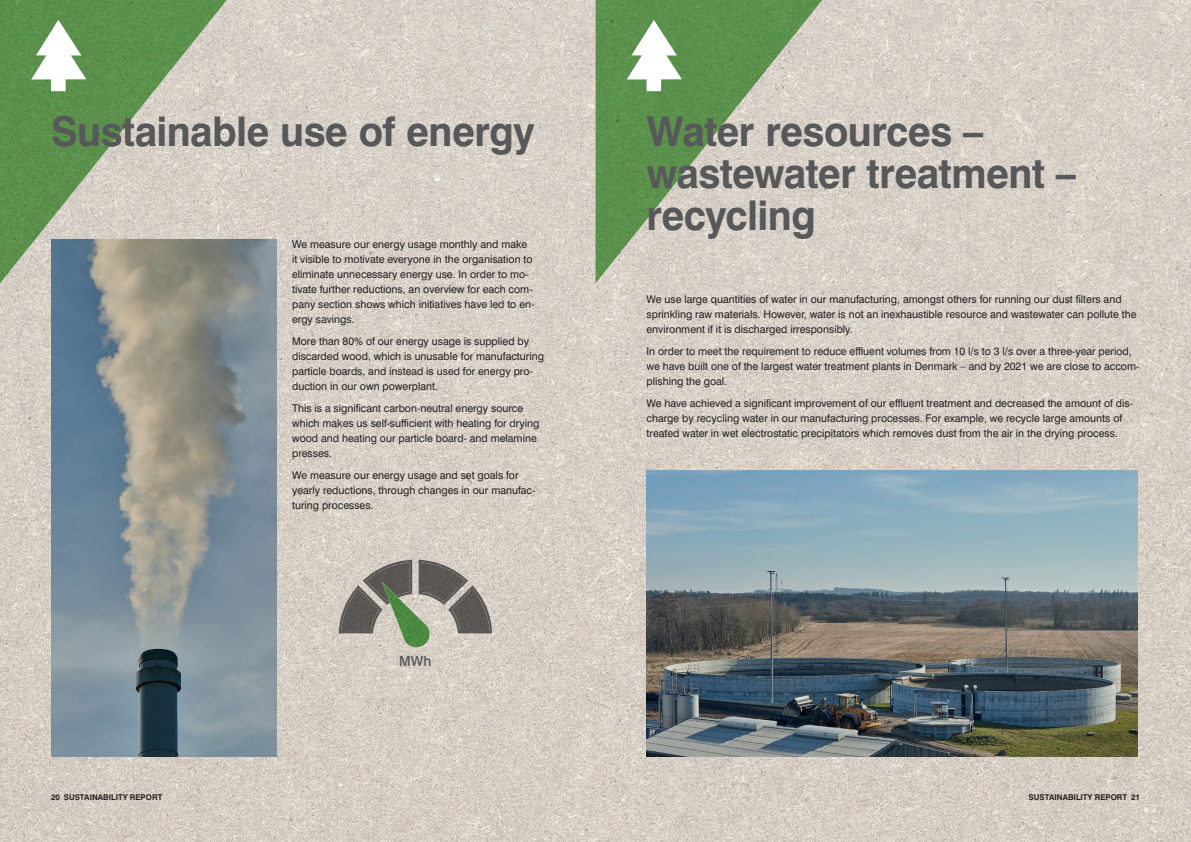
<style>
.page{position:relative;width:1191px;height:842px;background:#fff}
.page>*{position:absolute;margin:0;border:0;box-sizing:border-box;transform-origin:0 0}
.t1{font:700 41px/42px "Swiss 721 BT";letter-spacing:-.015em;color:#57585a}
.t2{font:500 14px "Swiss 721 BT";color:#57585a}
.t3{font:10.8px/15px "Swiss 721 BT";color:#231f20}
.t4{font:700 8px "Swiss 721 BT";color:#231f20}
</style>
<div class="page">
<img style="left:227px;top:0;width:964px;height:34px">
<img style="left:0;top:283px;width:34px;height:559px">
<img style="left:140px;top:34px;width:455px;height:808px">
<img style="left:736px;top:34px;width:455px;height:808px">
<img style="left:105px;top:757px;width:35px;height:85px">
<img style="left:701px;top:283px;width:35px;height:559px">
<img style="left:70px;top:757px;width:35px;height:85px">
<img style="left:666px;top:283px;width:35px;height:559px">
<img style="left:34px;top:283px;width:36px;height:559px">
<img style="left:631px;top:283px;width:35px;height:559px">
<img style="left:595px;top:283px;width:36px;height:559px">
<img style="left:0;top:0;width:227px;height:283px">
<img style="left:595px;top:0;width:227px;height:283px">
<img style="left:363px;top:560px;width:49px;height:25px">
<img style="left:338px;top:585px;width:44px;height:48px">
<img style="left:418px;top:560px;width:50px;height:45px">
<img style="left:448px;top:585px;width:44px;height:48px">
<img style="left:382px;top:582px;width:49px;height:65px">
<svg style="left:626px;top:20px;width:56px;height:71px"></svg>
<svg style="left:31px;top:20px;width:55px;height:71px"></svg>
<img style="left:51px;top:239px;width:225px;height:518px">
<img style="left:646px;top:471px;width:491px;height:286px">
<h1 class="t1" style="left:51px;top:110px;width:485px">Sustainable use of energy</h1>
<p class="t3" style="left:292px;top:236px;width:244px">We measure our energy usage monthly and make it visible to motivate everyone in the organisation to eliminate unnecessary energy use. In order to mo&shy;tivate further reductions, an overview for each com&shy;pany section shows which initiatives have led to en&shy;ergy savings.</p>
<p class="t3" style="left:292px;top:333px;width:253px">More than 80% of our energy usage is supplied by discarded wood, which is unusable for manufacturing particle boards, and instead is used for energy pro&shy;duction in our own powerplant.</p>
<p class="t3" style="left:292px;top:400px;width:249px">This is a significant carbon-neutral energy source which makes us self-sufficient with heating for drying wood and heating our particle board- and melamine presses.</p>
<p class="t3" style="left:292px;top:467px;width:245px">We measure our energy usage and set goals for yearly reductions, through changes in our manufac&shy;turing processes.</p>
<p class="t4" style="left:51px;top:792px;width:113px">20 SUSTAINABILITY REPORT</p>
<p class="t2" style="left:399px;top:652px;width:34px">MWh</p>
<h1 class="t1" style="left:646px;top:110px;width:431px">Water resources – wastewater treatment – recycling</h1>
<p class="t3" style="left:646px;top:292px;width:491px">We use large quantities of water in our manufacturing, amongst others for running our dust filters and sprinkling raw materials. However, water is not an inexhaustible resource and wastewater can pollute the environment if it is discharged irresponsibly.</p>
<p class="t3" style="left:646px;top:344px;width:494px">In order to meet the requirement to reduce effluent volumes from 10 l/s to 3 l/s over a three-year period, we have built one of the largest water treatment plants in Denmark – and by 2021 we are close to accom&shy;plishing the goal.</p>
<p class="t3" style="left:646px;top:396px;width:488px">We have achieved a significant improvement of our effluent treatment and decreased the amount of dis&shy;charge by recycling water in our manufacturing processes. For example, we recycle large amounts of treated water in wet electrostatic precipitators which removes dust from the air in the drying process.</p>
<p class="t4" style="left:1028px;top:792px;width:113px">SUSTAINABILITY REPORT 21</p>
</div>
